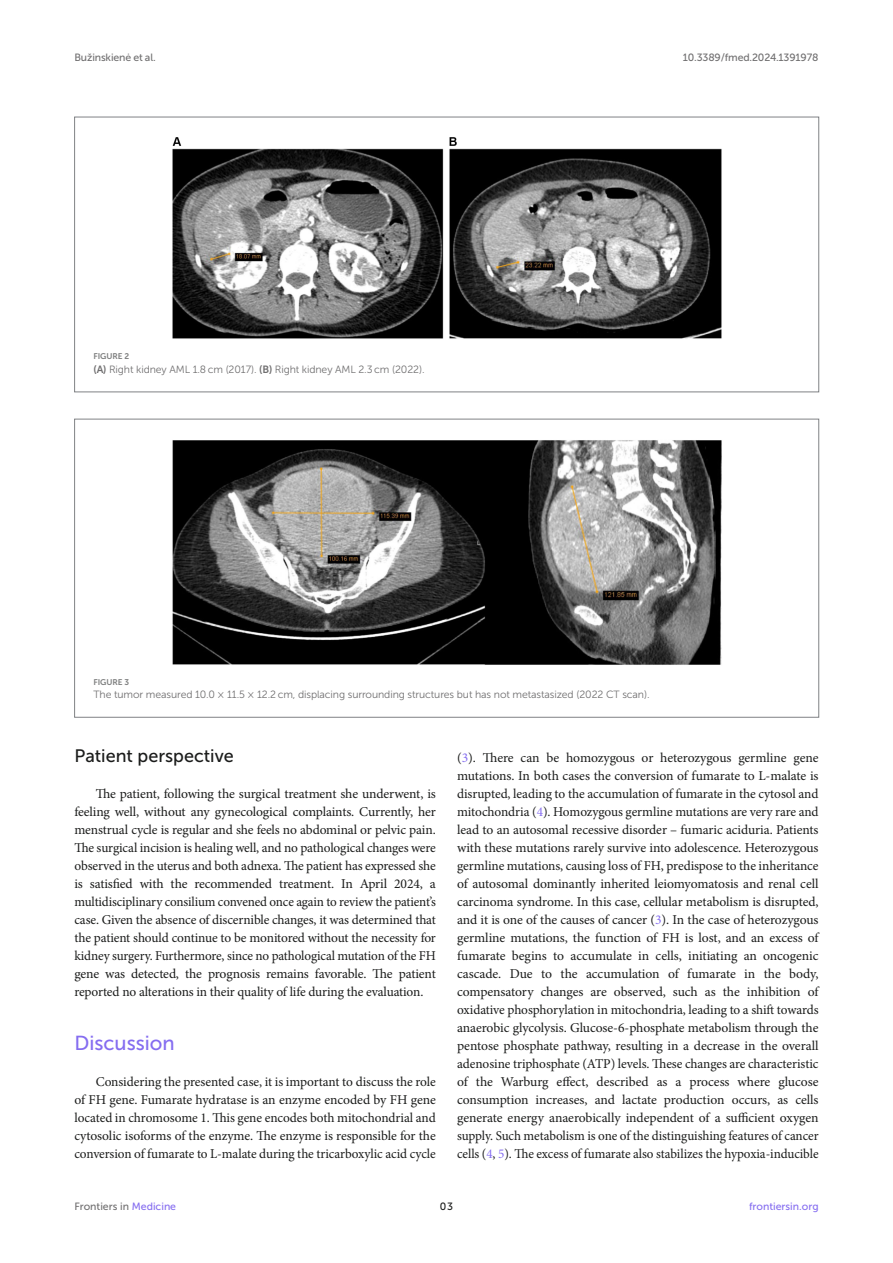
<style>
.page{position:relative;width:893px;height:1263px;background:#fff}
.page>*{position:absolute;margin:0;border:0;box-sizing:border-box;transform-origin:0 0}
.HEAD_1{font:20.25px "Museo Sans 500";color:#856df0}
.HEAD_2{font:18px "Museo Sans 500";color:#1b1c1b}
.TEXT_FLUSH{font:13.5px/18px "Minion Pro";letter-spacing:-.01em;color:#1b1c1b;text-align:justify}
.FIG_LEG{font:10.5px "Museo Sans 300";letter-spacing:-.01em;color:#706f70}
.t1{font:10.5px "Museo Sans 500";letter-spacing:-.015em;color:#706f70}
.t2{font:10.5px "Museo Sans 500";color:#856df0}
.t3{font:10.5px "Museo Sans 500";color:#1b1c1b}
.FIG_HD{font:8.25px "Museo Sans 700";letter-spacing:-.01em;color:#7e7f7f}
.s1{font-family:"Museo Sans 700"}
.s2{color:#856df0}
</style>
<div class="page">
<img style="left:172px;top:137px;width:550px;height:202px">
<img style="left:172px;top:440px;width:550px;height:225px">
<p class="t1" style="left:74px;top:51px;width:83px">Bužinskienė et al.</p>
<p class="t1" style="left:683px;top:51px;width:137px">10.3389/fmed.2024.1391978</p>
<p class="FIG_HD" style="left:94px;top:352px;width:37px">FIGURE 2</p>
<p class="FIG_LEG" style="left:94px;top:364px;width:333px"><span class="s1">(A)</span> Right kidney AML 1.8 cm (2017). <span class="s1">(B)</span> Right kidney AML 2.3 cm (2022).</p>
<p class="FIG_HD" style="left:94px;top:677px;width:37px">FIGURE 3</p>
<p class="FIG_LEG" style="left:94px;top:689px;width:557px">The tumor measured 10.0 × 11.5 × 12.2 cm, displacing surrounding structures but has not metastasized (2022 CT scan).</p>
<p class="HEAD_2" style="left:74px;top:746px;width:161px">Patient perspective</p>
<p class="TEXT_FLUSH" style="left:74px;top:785px;width:363px;text-indent:21px">The patient, following the surgical treatment she underwent, is feeling well, without any gynecological complaints. Currently, her menstrual cycle is regular and she feels no abdominal or pelvic pain.<br>The surgical incision is healing well, and no pathological changes were observed in the uterus and both adnexa. The patient has expressed she is satisfied with the recommended treatment. In April 2024, a multidisciplinary consilium convened once again to review the patient’s case. Given the absence of discernible changes, it was determined that the patient should continue to be monitored without the necessity for kidney surgery. Furthermore, since no pathological mutation of the FH gene was detected, the prognosis remains favorable. The patient reported no alterations in their quality of life during the evaluation.</p>
<p class="HEAD_1" style="left:74px;top:1032px;width:102px">Discussion</p>
<p class="TEXT_FLUSH" style="left:74px;top:1073px;width:363px;text-indent:21px">Considering the presented case, it is important to discuss the role of FH gene. Fumarate hydratase is an enzyme encoded by FH gene located in chromosome 1. This gene encodes both mitochondrial and cytosolic isoforms of the enzyme. The enzyme is responsible for the conversion of fumarate to L-malate during the tricarboxylic acid cycle</p>
<p class="TEXT_FLUSH" style="left:457px;top:749px;width:363px">(<span class="s2">3</span>). There can be homozygous or heterozygous germline gene mutations. In both cases the conversion of fumarate to L-malate is disrupted, leading to the accumulation of fumarate in the cytosol and mitochondria (<span class="s2">4</span>). Homozygous germline mutations are very rare and lead to an autosomal recessive disorder – fumaric aciduria. Patients with these mutations rarely survive into adolescence. Heterozygous germline mutations, causing loss of FH, predispose to the inheritance of autosomal dominantly inherited leiomyomatosis and renal cell carcinoma syndrome. In this case, cellular metabolism is disrupted, and it is one of the causes of cancer (<span class="s2">3</span>). In the case of heterozygous germline mutations, the function of FH is lost, and an excess of fumarate begins to accumulate in cells, initiating an oncogenic cascade. Due to the accumulation of fumarate in the body, compensatory changes are observed, such as the inhibition of oxidative phosphorylation in mitochondria, leading to a shift towards anaerobic glycolysis. Glucose-6-phosphate metabolism through the pentose phosphate pathway, resulting in a decrease in the overall adenosine triphosphate (ATP) levels. These changes are characteristic of the Warburg effect, described as a process where glucose consumption increases, and lactate production occurs, as cells generate energy anaerobically independent of a sufficient oxygen supply. Such metabolism is one of the distinguishing features of cancer cells (<span class="s2">4</span>, <span class="s2">5</span>). The excess of fumarate also stabilizes the hypoxia-inducible</p>
<p class="t1" style="left:74px;top:1200px;width:103px">Frontiers in <span class="s2">Medicine</span></p>
<p class="t3" style="left:440px;top:1200px;width:15px">03</p>
<p class="t2" style="left:749px;top:1200px;width:71px">frontiersin.org</p>
</div>
